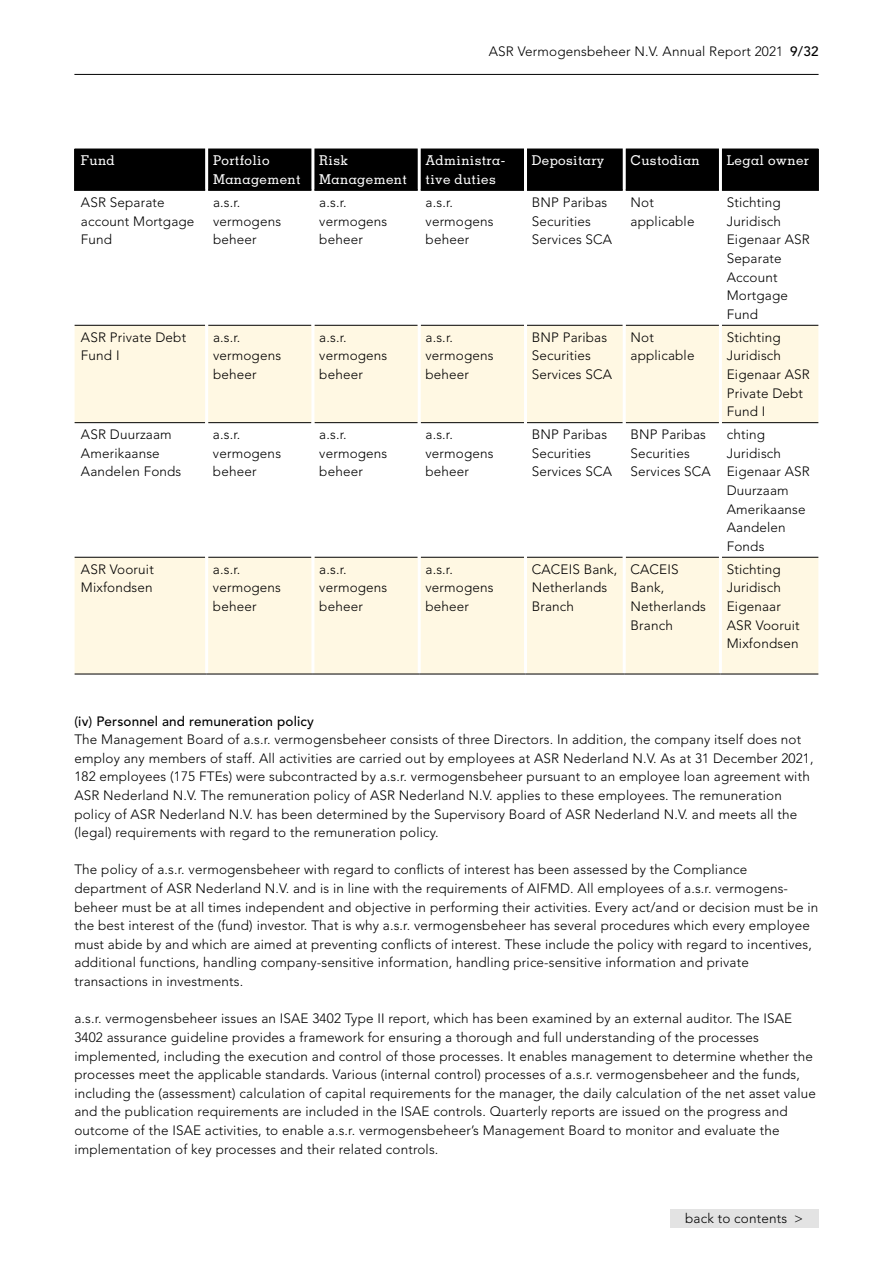
<style>
.page{position:relative;width:893px;height:1263px;background:#fff}
.page>*{position:absolute;margin:0;border:0;box-sizing:border-box;transform-origin:0 0}
.t1{font:300 13.5px/18.6px "Avenir LT Std";letter-spacing:.01em;color:#000}
.t2{font:500 13.5px/18.6px "Memphis LT Std";letter-spacing:.025em;color:#fff}
.t3{font:500 13.5px "Avenir LT Std";letter-spacing:.01em;color:#000}
.s1{font-weight:500}
</style>
<div class="page">
<hr style="left:74px;top:74px;width:745px;height:1px;background:#000">
<div style="left:670px;top:1209px;width:149px;height:19px;background:#e3e3e3"></div>
<div style="left:75px;top:150px;width:743px;height:39px;background:#000"></div>
<svg style="left:75px;top:326px;width:743px;height:348px;fill:#fff8e3"></svg>
<hr style="left:75px;top:149px;width:130px;height:1px;background:#000">
<hr style="left:74px;top:149px;width:1px;height:42px;background:#000">
<hr style="left:208px;top:149px;width:103px;height:1px;background:#000">
<hr style="left:314px;top:149px;width:104px;height:1px;background:#000">
<hr style="left:421px;top:149px;width:103px;height:1px;background:#000">
<hr style="left:527px;top:149px;width:96px;height:1px;background:#000">
<hr style="left:626px;top:149px;width:93px;height:1px;background:#000">
<hr style="left:722px;top:149px;width:96px;height:1px;background:#000">
<hr style="left:818px;top:149px;width:1px;height:42px;background:#000">
<hr style="left:75px;top:325px;width:130px;height:1px;background:#000">
<hr style="left:208px;top:325px;width:103px;height:1px;background:#000">
<hr style="left:314px;top:325px;width:104px;height:1px;background:#000">
<hr style="left:421px;top:325px;width:103px;height:1px;background:#000">
<hr style="left:527px;top:325px;width:96px;height:1px;background:#000">
<hr style="left:626px;top:325px;width:93px;height:1px;background:#000">
<hr style="left:722px;top:325px;width:96px;height:1px;background:#000">
<hr style="left:75px;top:422px;width:130px;height:1px;background:#000">
<hr style="left:208px;top:422px;width:103px;height:1px;background:#000">
<hr style="left:314px;top:422px;width:104px;height:1px;background:#000">
<hr style="left:421px;top:422px;width:103px;height:1px;background:#000">
<hr style="left:527px;top:422px;width:96px;height:1px;background:#000">
<hr style="left:626px;top:422px;width:93px;height:1px;background:#000">
<hr style="left:722px;top:422px;width:96px;height:1px;background:#000">
<hr style="left:75px;top:557px;width:130px;height:1px;background:#000">
<hr style="left:208px;top:557px;width:103px;height:1px;background:#000">
<hr style="left:314px;top:557px;width:104px;height:1px;background:#000">
<hr style="left:421px;top:557px;width:103px;height:1px;background:#000">
<hr style="left:527px;top:557px;width:96px;height:1px;background:#000">
<hr style="left:626px;top:557px;width:93px;height:1px;background:#000">
<hr style="left:722px;top:557px;width:96px;height:1px;background:#000">
<hr style="left:205px;top:149px;width:3px;height:41px;background:#fff">
<hr style="left:311px;top:149px;width:3px;height:41px;background:#fff">
<hr style="left:418px;top:149px;width:3px;height:41px;background:#fff">
<hr style="left:524px;top:149px;width:3px;height:41px;background:#fff">
<hr style="left:623px;top:149px;width:3px;height:41px;background:#fff">
<hr style="left:719px;top:149px;width:3px;height:41px;background:#fff">
<hr style="left:205px;top:325px;width:3px;height:98px;background:#fff">
<hr style="left:311px;top:325px;width:3px;height:98px;background:#fff">
<hr style="left:418px;top:325px;width:3px;height:98px;background:#fff">
<hr style="left:524px;top:325px;width:3px;height:98px;background:#fff">
<hr style="left:623px;top:325px;width:3px;height:98px;background:#fff">
<hr style="left:719px;top:325px;width:3px;height:98px;background:#fff">
<hr style="left:205px;top:423px;width:3px;height:134px;background:#fff">
<hr style="left:311px;top:423px;width:3px;height:134px;background:#fff">
<hr style="left:418px;top:423px;width:3px;height:134px;background:#fff">
<hr style="left:524px;top:423px;width:3px;height:134px;background:#fff">
<hr style="left:623px;top:423px;width:3px;height:134px;background:#fff">
<hr style="left:719px;top:423px;width:3px;height:134px;background:#fff">
<hr style="left:205px;top:557px;width:3px;height:117px;background:#fff">
<hr style="left:311px;top:557px;width:3px;height:117px;background:#fff">
<hr style="left:418px;top:557px;width:3px;height:117px;background:#fff">
<hr style="left:524px;top:557px;width:3px;height:117px;background:#fff">
<hr style="left:623px;top:557px;width:3px;height:117px;background:#fff">
<hr style="left:719px;top:557px;width:3px;height:117px;background:#fff">
<hr style="left:75px;top:189px;width:130px;height:2px;background:#000">
<hr style="left:208px;top:189px;width:103px;height:2px;background:#000">
<hr style="left:314px;top:189px;width:104px;height:2px;background:#000">
<hr style="left:421px;top:189px;width:103px;height:2px;background:#000">
<hr style="left:527px;top:189px;width:96px;height:2px;background:#000">
<hr style="left:626px;top:189px;width:93px;height:2px;background:#000">
<hr style="left:722px;top:189px;width:96px;height:2px;background:#000">
<hr style="left:75px;top:674px;width:132px;height:1px;background:#000">
<hr style="left:207px;top:674px;width:106px;height:1px;background:#000">
<hr style="left:313px;top:674px;width:106px;height:1px;background:#000">
<hr style="left:419px;top:674px;width:106px;height:1px;background:#000">
<hr style="left:525px;top:674px;width:99px;height:1px;background:#000">
<hr style="left:624px;top:674px;width:96px;height:1px;background:#000">
<hr style="left:720px;top:674px;width:98px;height:1px;background:#000">
<p class="t1" style="left:489px;top:42px;width:331px">ASR Vermogensbeheer N.V. Annual Report 2021 <span class="s1">9/32</span></p>
<p class="t2" style="left:81px;top:151px;width:35px">Fund</p>
<p class="t2" style="left:213px;top:151px;width:89px">Portfolio<br>Management</p>
<p class="t2" style="left:319px;top:151px;width:89px">Risk<br>Management</p>
<p class="t2" style="left:426px;top:151px;width:81px">Administra&shy;tive duties</p>
<p class="t2" style="left:532px;top:151px;width:74px">Depositary</p>
<p class="t2" style="left:631px;top:151px;width:71px">Custodian</p>
<p class="t2" style="left:727px;top:151px;width:84px">Legal owner</p>
<p class="t1" style="left:81px;top:193px;width:115px">ASR Separate account Mortgage<br>Fund</p>
<p class="t1" style="left:213px;top:193px;width:70px">a.s.r. vermogens beheer</p>
<p class="t1" style="left:319px;top:193px;width:70px">a.s.r. vermogens beheer</p>
<p class="t1" style="left:426px;top:193px;width:70px">a.s.r. vermogens beheer</p>
<p class="t1" style="left:532px;top:193px;width:82px">BNP Paribas<br>Securities<br>Services SCA</p>
<p class="t1" style="left:631px;top:193px;width:65px">Not applicable</p>
<p class="t1" style="left:727px;top:193px;width:85px">Stichting<br>Juridisch<br>Eigenaar ASR<br>Separate<br>Account<br>Mortgage<br>Fund</p>
<p class="t1" style="left:81px;top:328px;width:107px">ASR Private Debt<br>Fund I</p>
<p class="t1" style="left:213px;top:328px;width:70px">a.s.r. vermogens beheer</p>
<p class="t1" style="left:319px;top:328px;width:70px">a.s.r. vermogens beheer</p>
<p class="t1" style="left:426px;top:328px;width:70px">a.s.r. vermogens beheer</p>
<p class="t1" style="left:532px;top:328px;width:82px">BNP Paribas<br>Securities<br>Services SCA</p>
<p class="t1" style="left:631px;top:328px;width:65px">Not applicable</p>
<p class="t1" style="left:727px;top:328px;width:85px">Stichting<br>Juridisch<br>Eigenaar ASR<br>Private Debt<br>Fund I</p>
<p class="t1" style="left:81px;top:425px;width:102px">ASR Duurzaam<br>Amerikaanse<br>Aandelen Fonds</p>
<p class="t1" style="left:213px;top:425px;width:70px">a.s.r. vermogens beheer</p>
<p class="t1" style="left:319px;top:425px;width:70px">a.s.r. vermogens beheer</p>
<p class="t1" style="left:426px;top:425px;width:70px">a.s.r. vermogens beheer</p>
<p class="t1" style="left:532px;top:425px;width:82px">BNP Paribas<br>Securities<br>Services SCA</p>
<p class="t1" style="left:631px;top:425px;width:82px">BNP Paribas<br>Securities<br>Services SCA</p>
<p class="t1" style="left:727px;top:425px;width:85px">chting<br>Juridisch<br>Eigenaar ASR<br>Duurzaam<br>Amerikaanse<br>Aandelen<br>Fonds</p>
<p class="t1" style="left:81px;top:560px;width:74px">ASR Vooruit<br>Mixfondsen</p>
<p class="t1" style="left:213px;top:560px;width:70px">a.s.r. vermogens beheer</p>
<p class="t1" style="left:319px;top:560px;width:70px">a.s.r. vermogens beheer</p>
<p class="t1" style="left:426px;top:560px;width:70px">a.s.r. vermogens beheer</p>
<p class="t1" style="left:532px;top:560px;width:87px">CACEIS Bank,<br>Netherlands<br>Branch</p>
<p class="t1" style="left:631px;top:560px;width:77px">CACEIS<br>Bank,<br>Netherlands<br>Branch</p>
<p class="t1" style="left:727px;top:560px;width:74px">Stichting<br>Juridisch<br>Eigenaar<br>ASR Vooruit<br>Mixfondsen</p>
<p class="t3" style="left:74px;top:713px;width:241px">(iv) Personnel and remuneration policy</p>
<p class="t1" style="left:74px;top:730px;width:741px">The Management Board of a.s.r. vermogensbeheer consists of three Directors. In addition, the company itself does not employ any members of staff. All activities are carried out by employees at ASR Nederland N.V. As at 31 December 2021, 182 employees (175 FTEs) were subcontracted by a.s.r. vermogensbeheer pursuant to an employee loan agreement with ASR Nederland N.V. The remuneration policy of ASR Nederland N.V. applies to these employees. The remuneration policy of ASR Nederland N.V. has been determined by the Supervisory Board of ASR Nederland N.V. and meets all the (legal) requirements with regard to the remuneration policy.</p>
<p class="t1" style="left:74px;top:860px;width:745px">The policy of a.s.r. vermogensbeheer with regard to conflicts of interest has been assessed by the Compliance department of ASR Nederland N.V. and is in line with the requirements of AIFMD. All employees of a.s.r. vermogens&shy;beheer must be at all times independent and objective in performing their activities. Every act/and or decision must be in the best interest of the (fund) investor. That is why a.s.r. vermogensbeheer has several procedures which every employee must abide by and which are aimed at preventing conflicts of interest. These include the policy with regard to incentives, additional functions, handling company-sensitive information, handling price-sensitive information and private transactions in investments.</p>
<p class="t1" style="left:74px;top:1009px;width:743px">a.s.r. vermogensbeheer issues an ISAE 3402 Type II report, which has been examined by an external auditor. The ISAE 3402 assurance guideline provides a framework for ensuring a thorough and full understanding of the processes implemented, including the execution and control of those processes. It enables management to determine whether the processes meet the applicable standards. Various (internal control) processes of a.s.r. vermogensbeheer and the funds, including the (assessment) calculation of capital requirements for the manager, the daily calculation of the net asset value and the publication requirements are included in the ISAE controls. Quarterly reports are issued on the progress and outcome of the ISAE activities, to enable a.s.r. vermogensbeheer’s Management Board to monitor and evaluate the implementation of key processes and their related controls.</p>
<p class="t1" style="left:685px;top:1209px;width:120px">back to contents &gt;</p>
</div>
